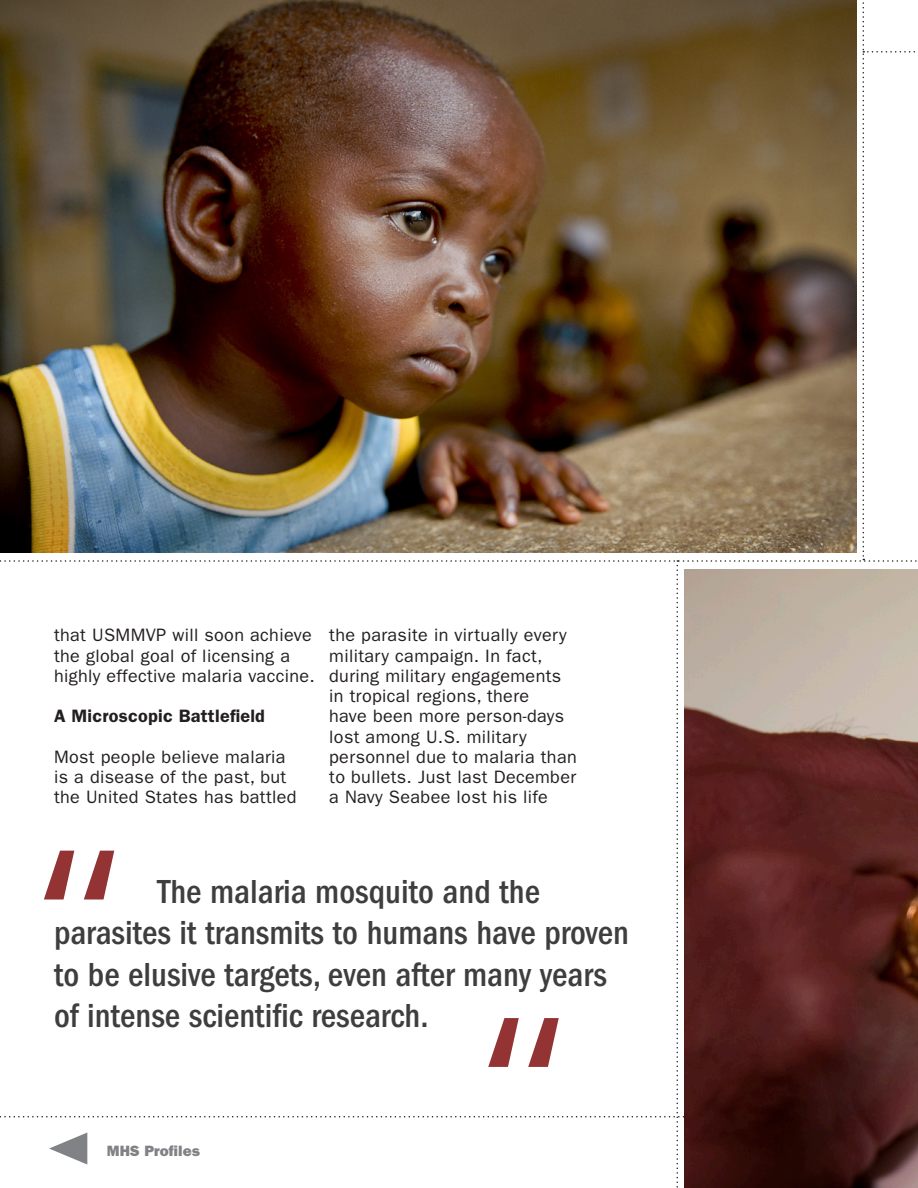
<style>
.page{position:relative;width:918px;height:1188px;background:#fff}
.page>*{position:absolute;margin:0;border:0;box-sizing:border-box;transform-origin:0 0}
.Pull_Quote{font:500 condensed 34.5px/41.4px "ITC Franklin Gothic Std";color:#3e3e3f}
.t1{font:18px/20.2px "ITC Franklin Gothic Std";letter-spacing:.02em;color:#231f20}
.t2{font:600 18px "ITC Franklin Gothic Std";letter-spacing:.015em;color:#231f20}
.t3{font:15px "ITC Franklin Gothic Std Hvy";color:#808285}
</style>
<div class="page">
<img style="left:0;top:0;width:918px;height:1188px">
<p class="t1" style="left:54px;top:625px;width:262px">that USMMVP will soon achieve the global goal of licensing a highly effective malaria vaccine.</p>
<p class="t2" style="left:54px;top:705px;width:213px">A Microscopic Battlefield</p>
<p class="t1" style="left:54px;top:747px;width:244px">Most people believe malaria is a disease of the past, but the United States has battled</p>
<p class="t1" style="left:329px;top:625px;width:249px">the parasite in virtually every military campaign. In fact, during military engagements in tropical regions, there<br>have been more person-days lost among U.S. military personnel due to malaria than to bullets. Just last December a Navy Seabee lost his life</p>
<p class="Pull_Quote" style="left:54px;top:871px;width:577px;text-indent:104px">The malaria mosquito and the parasites it transmits to humans have proven to be elusive targets, even after many years of intense scientific research.</p>
<p class="t3" style="left:107px;top:1142px;width:94px">MHS Profiles</p>
</div>
